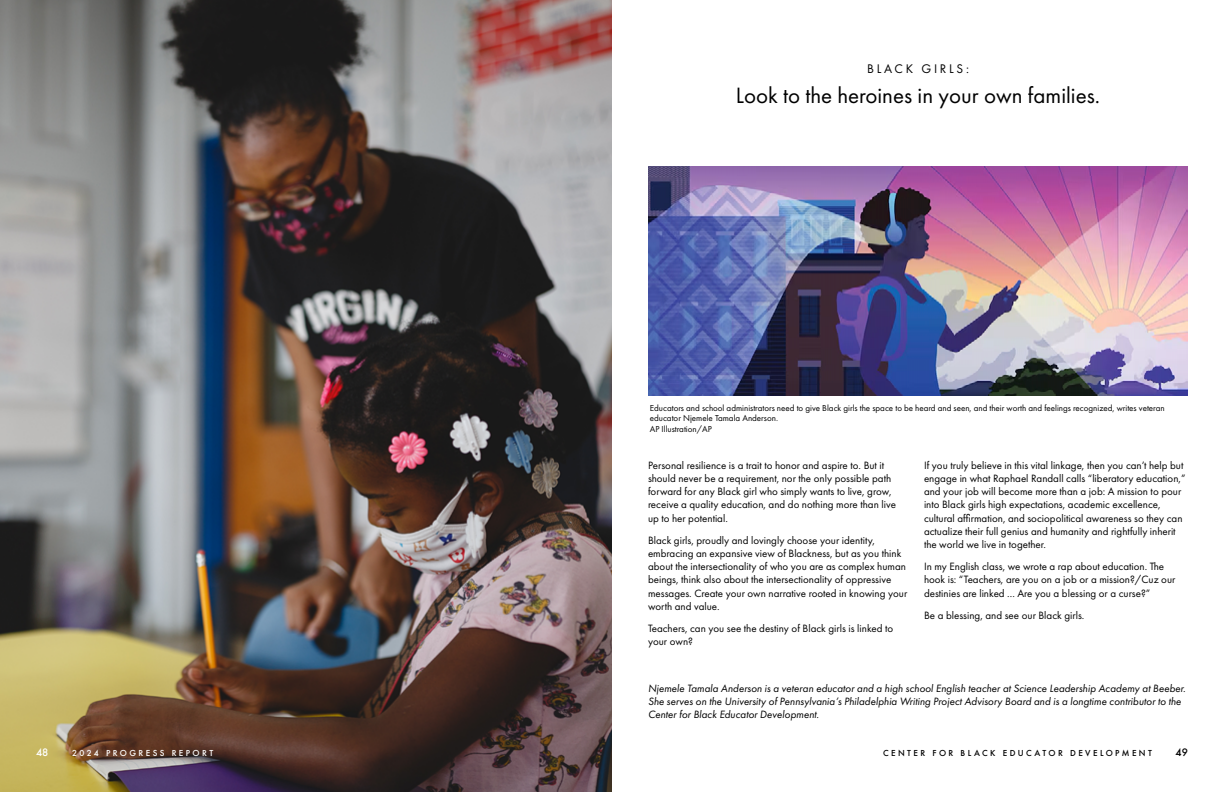
<style>
.page{position:relative;width:1224px;height:792px;background:#fff}
.page>*{position:absolute;margin:0;border:0;box-sizing:border-box;transform-origin:0 0}
.t1{font:23px "Futura PT";color:#000}
.t2{font:13px "Futura PT";letter-spacing:.21em;color:#000}
.t3{font:11px/13.2px "Futura PT";color:#000}
.t4{font:italic 11px/13.2px "Futura PT";color:#000}
.t5{font:500 10px "Futura";color:#fff}
.t6{font:500 10px "Futura";color:#000}
.t7{font:9px/10.8px "Futura PT";color:#000}
.t8{font:500 8px "Futura";letter-spacing:.3em;color:#000}
.t9{font:500 8px "Futura";letter-spacing:.3em;color:#fff}
</style>
<div class="page">
<img style="left:0;top:0;width:612px;height:792px">
<img style="left:648px;top:166px;width:540px;height:230px">
<p class="t2" style="left:867px;top:61px;width:103px">BLACK GIRLS:</p>
<h1 class="t1" style="left:736px;top:82px;width:366px">Look to the heroines in your own families.</h1>
<p class="t7" style="left:650px;top:402px;width:516px">Educators and school administrators need to give Black girls the space to be heard and seen, and their worth and feelings recognized, writes veteran educator Njemele Tamala Anderson.<br>AP Illustration/AP</p>
<p class="t3" style="left:648px;top:458px;width:249px">Personal resilience is a trait to honor and aspire to. But it should never be a requirement, nor the only possible path forward for any Black girl who simply wants to live, grow, receive a quality education, and do nothing more than live up to her potential.</p>
<p class="t3" style="left:648px;top:533px;width:261px">Black girls, proudly and lovingly choose your identity, embracing an expansive view of Blackness, but as you think about the intersectionality of who you are as complex human beings, think also about the intersectionality of oppressive messages. Create your own narrative rooted in knowing your worth and value.</p>
<p class="t3" style="left:648px;top:622px;width:247px">Teachers, can you see the destiny of Black girls is linked to your own?</p>
<p class="t3" style="left:924px;top:458px;width:263px">If you truly believe in this vital linkage, then you can’t help but engage in what Raphael Randall calls “liberatory education,” and your job will become more than a job: A mission to pour into Black girls high expectations, academic excellence, cultural affirmation, and sociopolitical awareness so they can actualize their full genius and humanity and rightfully inherit the world we live in together.</p>
<p class="t3" style="left:924px;top:560px;width:253px">In my English class, we wrote a rap about education. The hook is: “Teachers, are you on a job or a mission?/Cuz our destinies are linked ... Are you a blessing or a curse?”</p>
<p class="t3" style="left:924px;top:608px;width:162px">Be a blessing, and see our Black girls.</p>
<p class="t4" style="left:648px;top:681px;width:539px">Njemele Tamala Anderson is a veteran educator and a high school English teacher at Science Leadership Academy at Beeber.<br>She serves on the University of Pennsylvania’s Philadelphia Writing Project Advisory Board and is a longtime contributor to the<br>Center for Black Educator Development.</p>
<p class="t5" style="left:36px;top:745px;width:14px">48</p>
<p class="t9" style="left:72px;top:748px;width:143px">2024 PROGRESS REPORT</p>
<p class="t8" style="left:883px;top:748px;width:270px">CENTER FOR BLACK EDUCATOR DEVELOPMENT</p>
<p class="t6" style="left:1176px;top:745px;width:14px">49</p>
</div>
